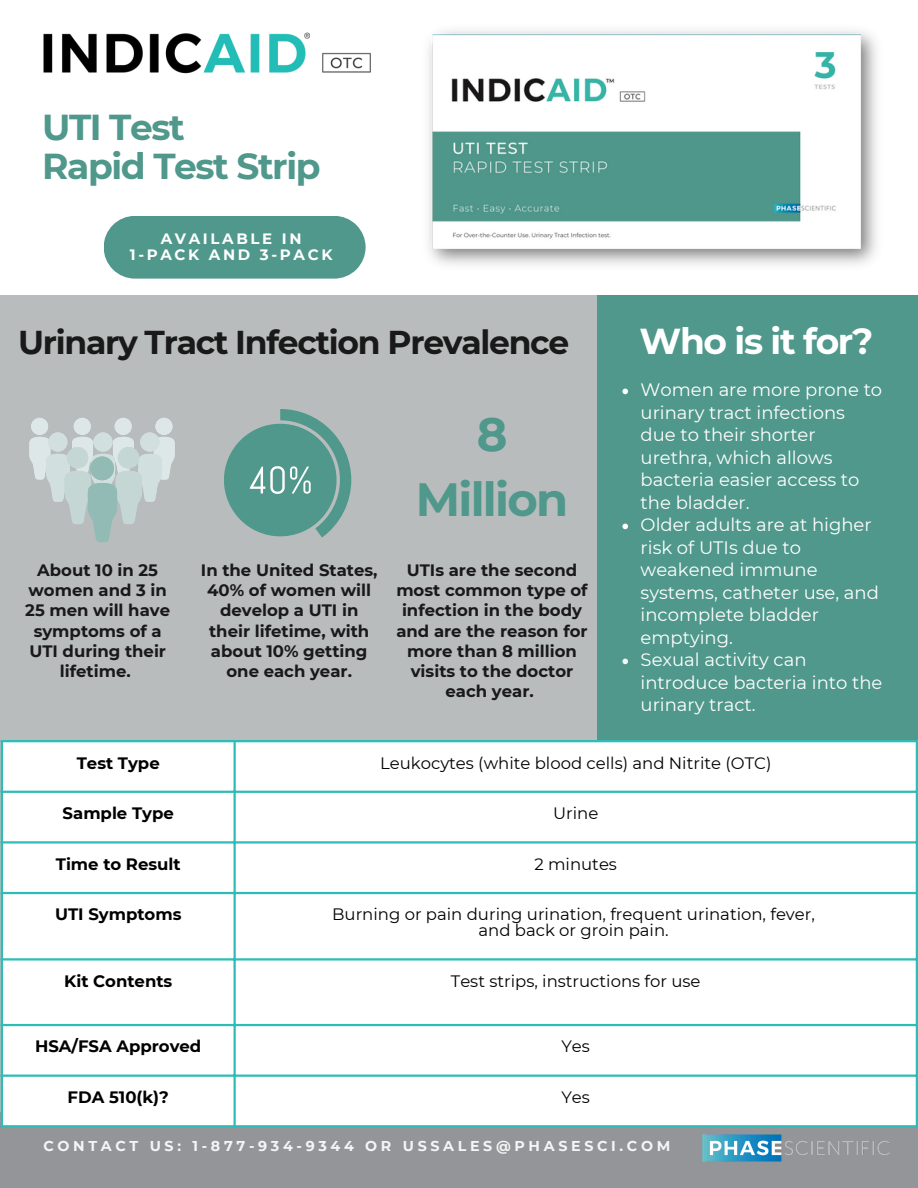
<style>
.page{position:relative;width:918px;height:1188px;background:#b8bcbc}
.page>*{position:absolute;margin:0;border:0;box-sizing:border-box;transform-origin:0 0}
.t1{font:700 46.5px/64.5px "Montserrat";letter-spacing:-.04em;color:#4f988b;text-align:center}
.t2{font:700 36px/39.3px "Montserrat";letter-spacing:-.04em;color:#4f988b}
.t3{font:700 36px "Montserrat";letter-spacing:-.04em;color:#fff}
.t4{font:700 33px "Montserrat";letter-spacing:-.04em;color:#1a1919}
.t5{font:18px/22.5px "Montserrat";color:#fff}
.t6{font:700 16.5px/20.2px "Montserrat";color:#1a1919;text-align:center}
.t7{font:16.5px "Montserrat";color:#000}
.t8{font:700 16.5px "Montserrat";color:#000}
.t9{font:700 15px "Montserrat";letter-spacing:.175em;color:#fff}
.t10{font:700 14.25px "Montserrat";letter-spacing:.26em;color:#f5f5f6}
</style>
<div class="page">
<div style="left:0;top:0;width:918px;height:295px;background:#fff"></div>
<div style="left:0;top:1112px;width:918px;height:76px;background:#939598"></div>
<div style="left:597px;top:295px;width:321px;height:445px;background:#4f988b"></div>
<img style="left:43px;top:32px;width:328px;height:42px">
<div style="left:3px;top:742px;width:913px;height:383px;background:#fff"></div>
<hr style="left:1px;top:742px;width:2px;height:383px;background:#2dbdb6">
<hr style="left:234px;top:742px;width:2px;height:383px;background:#2dbdb6">
<hr style="left:916px;top:742px;width:2px;height:383px;background:#2dbdb6">
<hr style="left:1px;top:740px;width:917px;height:2px;background:#2dbdb6">
<hr style="left:1px;top:791px;width:917px;height:2px;background:#2dbdb6">
<hr style="left:1px;top:841px;width:917px;height:3px;background:#2dbdb6">
<hr style="left:1px;top:892px;width:917px;height:2px;background:#2dbdb6">
<hr style="left:1px;top:958px;width:917px;height:3px;background:#2dbdb6">
<hr style="left:1px;top:1024px;width:917px;height:2px;background:#2dbdb6">
<hr style="left:1px;top:1075px;width:917px;height:2px;background:#2dbdb6">
<hr style="left:1px;top:1125px;width:917px;height:2px;background:#2dbdb6">
<div style="left:104px;top:216px;width:262px;height:63px;background:#4f988b"></div>
<img style="left:698px;top:1112px;width:197px;height:50px">
<img style="left:428px;top:30px;width:449px;height:235px">
<svg style="left:224px;top:409px;width:128px;height:129px"></svg>
<svg style="left:29px;top:418px;width:145px;height:124px"></svg>
<div style="left:90px;top:456px;width:24px;height:24px;background:#92bbb5;border-radius:50%"></div>
<svg style="left:622px;top:389px;width:6px;height:5px"></svg>
<svg style="left:622px;top:524px;width:6px;height:5px"></svg>
<svg style="left:622px;top:659px;width:6px;height:5px"></svg>
<p class="t2" style="left:42px;top:107px;width:280px">UTI Test<br>Rapid Test Strip</p>
<p class="t9" style="left:161px;top:229px;width:142px">AVAILABLE IN</p>
<p class="t9" style="left:130px;top:245px;width:204px">1-PACK AND 3-PACK</p>
<p class="t4" style="left:18px;top:322px;width:553px">Urinary Tract Infection Prevalence</p>
<p class="t3" style="left:640px;top:319px;width:235px">Who is it for?</p>
<p class="t5" style="left:641px;top:379px;width:243px">Women are more prone to urinary tract infections due to their shorter urethra, which allows bacteria easier access to the bladder.</p>
<p class="t5" style="left:641px;top:514px;width:240px">Older adults are at higher risk of UTIs due to weakened immune systems, catheter use, and incomplete bladder emptying.</p>
<p class="t5" style="left:641px;top:649px;width:243px">Sexual activity can introduce bacteria into the urinary tract.</p>
<p class="t1" style="left:416px;top:402px;width:154px">8<br>Million</p>
<p class="t6" style="left:25px;top:560px;width:146px">About 10 in 25 women and 3 in<br>25 men will have symptoms of a<br>UTI during their lifetime.</p>
<p class="t6" style="left:201px;top:560px;width:178px">In the United States,<br>40% of women will develop a UTI in their lifetime, with about 10% getting one each year.</p>
<p class="t6" style="left:396px;top:560px;width:193px">UTIs are the second most common type of infection in the body and are the reason for more than 8 million visits to the doctor each year.</p>
<p class="t8" style="left:77px;top:753px;width:85px">Test Type</p>
<h2 class="t7" style="left:380px;top:753px;width:393px">Leukocytes (white blood cells) and Nitrite (OTC)</h2>
<p class="t8" style="left:63px;top:803px;width:113px">Sample Type</p>
<p class="t7" style="left:553px;top:803px;width:47px">Urine</p>
<h2 class="t8" style="left:56px;top:854px;width:126px">Time to Result</h2>
<p class="t7" style="left:534px;top:854px;width:84px">2 minutes</p>
<p class="t8" style="left:55px;top:905px;width:128px">UTI Symptoms</p>
<p class="t7" style="left:332px;top:905px;width:484px">Burning or pain during urination, frequent urination, fever,</p>
<h2 class="t7" style="left:478px;top:920px;width:192px">and back or groin pain.</h2>
<p class="t8" style="left:64px;top:971px;width:110px">Kit Contents</p>
<h1 class="t7" style="left:451px;top:971px;width:251px">Test strips, instructions for use</h1>
<p class="t8" style="left:35px;top:1037px;width:168px">HSA/FSA Approved</p>
<h3 class="t7" style="left:561px;top:1037px;width:30px">Yes</h3>
<h3 class="t8" style="left:68px;top:1087px;width:103px">FDA 510(k)?</h3>
<h3 class="t7" style="left:561px;top:1087px;width:30px">Yes</h3>
<p class="t10" style="left:43px;top:1138px;width:628px">CONTACT US: 1-877-934-9344 OR USSALES@PHASESCI.COM</p>
</div>
